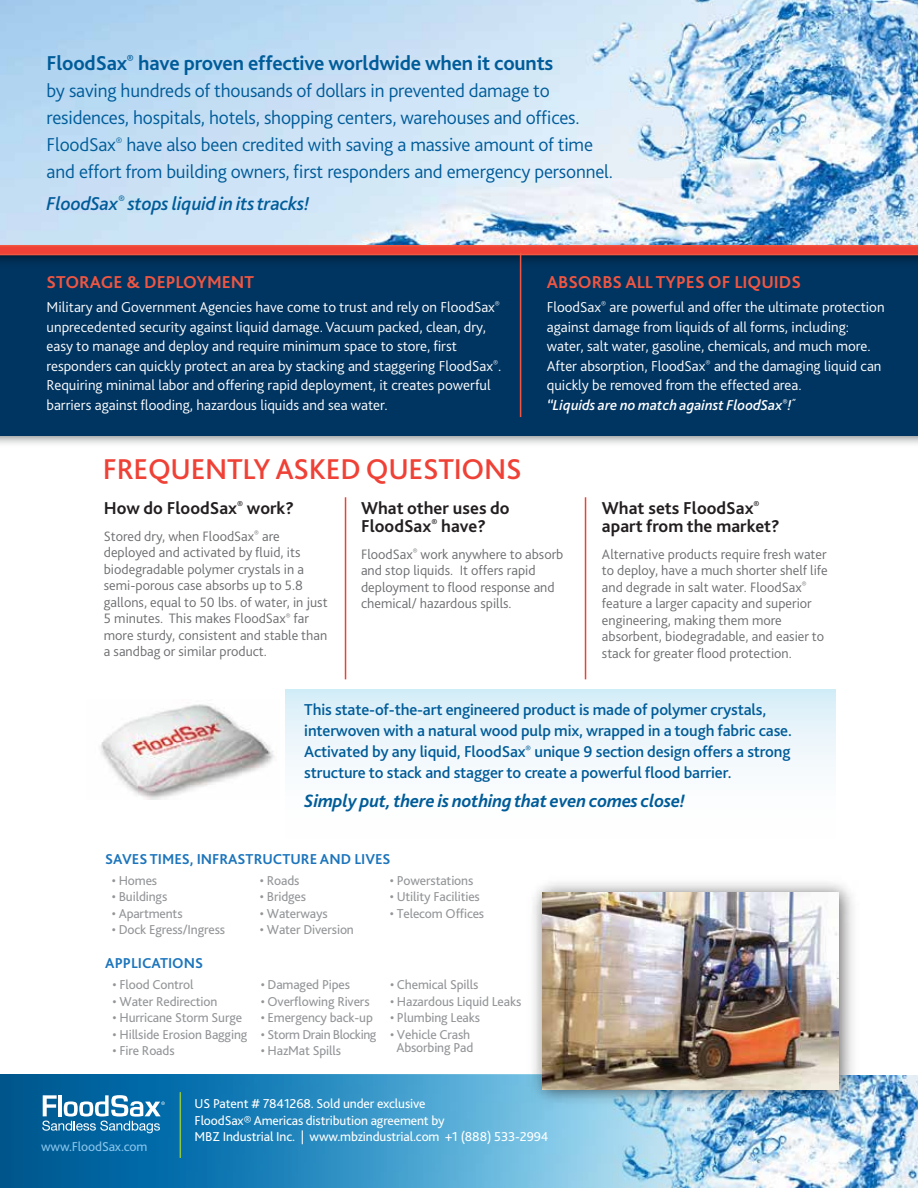
<style>
.page{position:relative;width:918px;height:1188px;background:#fff}
.page>*{position:absolute;margin:0;border:0;box-sizing:border-box;transform-origin:0 0}
.t1{font:500 30px "Bliss 2";letter-spacing:-.01em;color:#ef4136}
.t2{font:700 21px "Bliss 2";letter-spacing:-.01em;color:#005c99}
.t3{font:300 19.5px/27px "Bliss 2";letter-spacing:-.01em;color:#005c99}
.t4{font:italic 500 19.5px "Bliss 2";letter-spacing:-.01em;color:#005c99}
.t5{font:italic 700 18.75px "Bliss 2";letter-spacing:-.01em;color:#005c99}
.t6{font:700 18px/18px "Bliss 2";color:#231f20}
.t7{font:700 18px "Bliss 2";color:#f05642}
.t8{font:500 16.5px/21px "Bliss 2";letter-spacing:-.01em;color:#005c99}
.t9{font:300 15px/19.5px "Bliss 2";color:#fff}
.t10{font:700 15px "Bliss 2";color:#1c75bc}
.t11{font:300 14.25px/16.5px "Bliss 2";color:#6d6e71}
.t12{font:13.5px/13.5px "Bliss 2";letter-spacing:-.01em;color:#939598;text-align:center}
.t13{font:13.5px/16.5px "Bliss 2";letter-spacing:-.01em;color:#fff}
.t14{font:13.5px "Bliss 2";letter-spacing:-.03em;color:#939598}
.t15{font:13.5px "Bliss 2";letter-spacing:-.01em;color:#86c4eb}
.s1{font-weight:500;font-style:italic}
</style>
<div class="page">
<div style="left:285px;top:689px;width:550px;height:152px;background:linear-gradient(to bottom,#dbeff8,#fff)"></div>
<svg style="left:0;top:435px;width:918px;height:9px;background:#bcc3c9"></svg>
<img style="left:100px;top:704px;width:174px;height:96px">
<img style="left:749px;top:1075px;width:169px;height:113px">
<svg style="left:0;top:1075px;width:749px;height:113px;background:#4196c4"></svg>
<img style="left:0;top:0;width:918px;height:245px">
<hr style="left:345px;top:497px;width:1px;height:182px;background:#ef4136">
<hr style="left:180px;top:1092px;width:1px;height:66px;background:#8dc63f">
<hr style="left:585px;top:497px;width:1px;height:182px;background:#ef4136">
<div style="left:0;top:251px;width:918px;height:184px;background:#003561"></div>
<svg style="left:0;top:255px;width:918px;height:13px"></svg>
<svg style="left:0;top:245px;width:918px;height:10px;background:#ef4639"></svg>
<svg style="left:42px;top:1095px;width:123px;height:38px"></svg>
<hr style="left:520px;top:253px;width:1px;height:164px;background:#f05642">
<img style="left:523px;top:882px;width:340px;height:231px">
<img style="left:543px;top:893px;width:295px;height:196px">
<h2 class="t2" style="left:47px;top:50px;width:508px">FloodSax<sup>®</sup> have proven effective worldwide when it counts</h2>
<p class="t3" style="left:47px;top:77px;width:568px">by saving hundreds of thousands of dollars in prevented damage to residences, hospitals, hotels, shopping centers, warehouses and offices.<br>FloodSax<sup>®</sup> have also been credited with saving a massive amount of time and effort from building owners, first responders and emergency personnel.</p>
<h3 class="t4" style="left:47px;top:191px;width:265px">FloodSax<sup>®</sup> stops liquid in its tracks!</h3>
<p class="t7" style="left:47px;top:271px;width:209px">STORAGE &amp; DEPLOYMENT</p>
<p class="t9" style="left:47px;top:297px;width:456px">Military and Government Agencies have come to trust and rely on FloodSax<sup>® </sup>unprecedented security against liquid damage. Vacuum packed, clean, dry, easy to manage and deploy and require minimum space to store, first responders can quickly protect an area by stacking and staggering FloodSax<sup>®</sup>.<br>Requiring minimal labor and offering rapid deployment, it creates powerful barriers against flooding, hazardous liquids and sea water.</p>
<h1 class="t1" style="left:103px;top:450px;width:420px">FREQUENTLY ASKED QUESTIONS</h1>
<p class="t7" style="left:547px;top:271px;width:256px">ABSORBS ALL TYPES OF LIQUIDS</p>
<p class="t9" style="left:547px;top:297px;width:339px">FloodSax<sup>®</sup> are powerful and offer the ultimate protection against damage from liquids of all forms, including: water, salt water, gasoline, chemicals, and much more.<br>After absorption, FloodSax<sup>®</sup> and the damaging liquid can quickly be removed from the effected area.<br><span class="s1">“Liquids are no match against FloodSax</span><sup>®</sup><span class="s1">!</span><sup>”</sup></p>
<p class="t6" style="left:104px;top:499px;width:192px">How do FloodSax<sup>®</sup> work?</p>
<p class="t11" style="left:104px;top:528px;width:225px">Stored dry, when FloodSax<sup>®</sup> are deployed and activated by fluid, its biodegradable polymer crystals in a semi-porous case absorbs up to 5.8 gallons, equal to 50 lbs. of water, in just 5 minutes. This makes FloodSax<sup>®</sup> far more sturdy, consistent and stable than a sandbag or similar product.</p>
<p class="t6" style="left:361px;top:499px;width:150px">What other uses do<br>FloodSax<sup>®</sup> have?</p>
<p class="t11" style="left:361px;top:546px;width:204px">FloodSax<sup>®</sup> work anywhere to absorb and stop liquids. It offers rapid deployment to flood response and chemical/ hazardous spills.</p>
<p class="t6" style="left:602px;top:499px;width:179px">What sets FloodSax<sup>® </sup>apart from the market?</p>
<p class="t11" style="left:602px;top:546px;width:227px">Alternative products require fresh water to deploy, have a much shorter shelf life and degrade in salt water. FloodSax<sup>® </sup>feature a larger capacity and superior engineering, making them more absorbent, biodegradable, and easier to stack for greater flood protection.</p>
<p class="t8" style="left:304px;top:699px;width:489px">This state-of-the-art engineered product is made of polymer crystals, interwoven with a natural wood pulp mix, wrapped in a tough fabric case.<br>Activated by any liquid, FloodSax<sup>®</sup> unique 9 section design offers a strong structure to stack and stagger to create a powerful flood barrier.</p>
<p class="t5" style="left:304px;top:789px;width:383px">Simply put, there is nothing that even comes close!</p>
<p class="t10" style="left:105px;top:850px;width:287px">SAVES TIMES, INFRASTRUCTURE AND LIVES</p>
<p class="t12" style="left:112px;top:873px;width:47px">• Homes</p>
<p class="t12" style="left:112px;top:890px;width:57px">• Buildings</p>
<p class="t12" style="left:112px;top:906px;width:72px">• Apartments</p>
<p class="t12" style="left:112px;top:923px;width:115px">• Dock Egress/Ingress</p>
<p class="t10" style="left:105px;top:953px;width:99px">APPLICATIONS</p>
<p class="t12" style="left:113px;top:978px;width:83px">• Flood Control</p>
<p class="t12" style="left:113px;top:994px;width:106px">• Water Redirection</p>
<p class="t12" style="left:113px;top:1011px;width:131px">• Hurricane Storm Surge</p>
<p class="t12" style="left:113px;top:1027px;width:136px">• Hillside Erosion Bagging</p>
<p class="t12" style="left:113px;top:1044px;width:64px">• Fire Roads</p>
<p class="t12" style="left:260px;top:873px;width:41px">• Roads</p>
<p class="t12" style="left:260px;top:890px;width:48px">• Bridges</p>
<p class="t12" style="left:260px;top:906px;width:69px">• Waterways</p>
<p class="t12" style="left:260px;top:923px;width:96px">• Water Diversion</p>
<p class="t12" style="left:261px;top:978px;width:91px">• Damaged Pipes</p>
<p class="t12" style="left:261px;top:994px;width:110px">• Overflowing Rivers</p>
<p class="t12" style="left:261px;top:1011px;width:114px">• Emergency back-up</p>
<p class="t14" style="left:261px;top:1026px;width:117px">• Storm Drain Blocking</p>
<p class="t12" style="left:261px;top:1044px;width:82px">• HazMat Spills</p>
<p class="t12" style="left:390px;top:873px;width:85px">• Powerstations</p>
<p class="t12" style="left:390px;top:890px;width:92px">• Utility Facilities</p>
<p class="t12" style="left:390px;top:906px;width:96px">• Telecom Offices</p>
<p class="t12" style="left:390px;top:978px;width:90px">• Chemical Spills</p>
<p class="t12" style="left:390px;top:994px;width:133px">• Hazardous Liquid Leaks</p>
<p class="t12" style="left:390px;top:1011px;width:92px">• Plumbing Leaks</p>
<p class="t12" style="left:390px;top:1027px;width:85px">• Vehicle Crash<br>Absorbing Pad</p>
<p class="t15" style="left:41px;top:1138px;width:108px">www.FloodSax.com</p>
<p class="t13" style="left:195px;top:1095px;width:355px">US Patent # 7841268. Sold under exclusive<br>FloodSax® Americas distribution agreement by<br>MBZ Industrial Inc. | www.mbzindustrial.com +1 (888) 533-2994</p>
</div>
